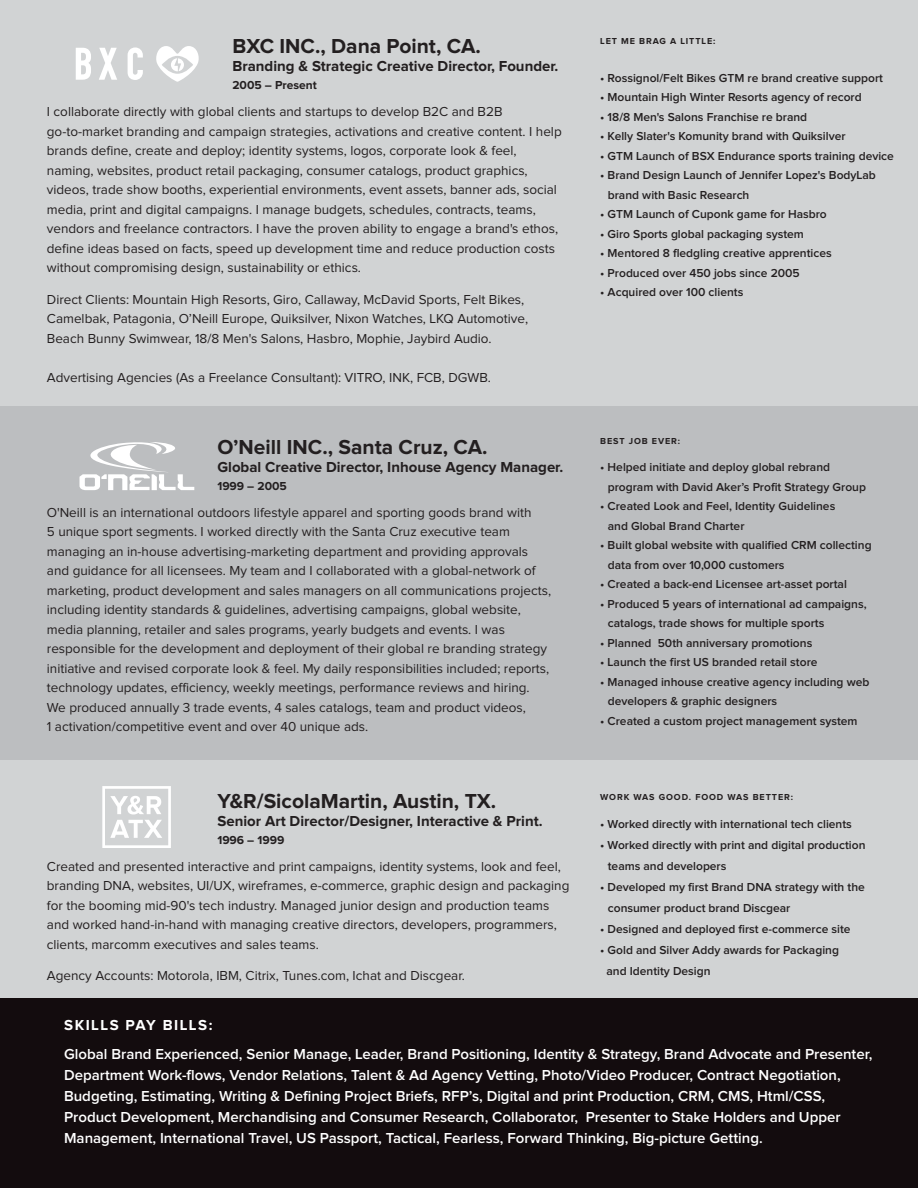
<style>
.page{position:relative;width:918px;height:1188px;background:#fff}
.page>*{position:absolute;margin:0;border:0;box-sizing:border-box;transform-origin:0 0}
.t1{font:700 21px "Proxima Nova";color:#231f20}
.t2{font:600 15px/21px "Proxima Nova";color:#fff}
.t3{font:700 15px "Proxima Nova";color:#231f20}
.t4{font:700 15px "Proxima Nova";letter-spacing:.1em;color:#fff}
.t5{font:13.5px/19.5px "Proxima Nova";color:#231f20}
.t6{font:600 12px/19.5px "Proxima Nova";color:#231f20}
.t7{font:700 12px "Proxima Nova";color:#231f20}
.t8{font:700 9px "Proxima Nova";letter-spacing:.1em;color:#231f20}
</style>
<div class="page">
<div style="left:0;top:0;width:918px;height:410px;background:#d1d3d4"></div>
<svg style="left:76px;top:48px;width:15px;height:32px"></svg>
<svg style="left:99px;top:48px;width:18px;height:32px"></svg>
<svg style="left:128px;top:47px;width:15px;height:33px"></svg>
<svg style="left:156px;top:46px;width:43px;height:36px"></svg>
<div style="left:0;top:406px;width:918px;height:358px;background:#bcbec0"></div>
<svg style="left:79px;top:442px;width:115px;height:48px"></svg>
<div style="left:0;top:761px;width:918px;height:254px;background:#d1d3d4"></div>
<svg style="left:102px;top:786px;width:69px;height:62px"></svg>
<div style="left:0;top:998px;width:918px;height:190px;background:#130c0e"></div>
<h1 class="t1" style="left:232px;top:34px;width:250px">BXC INC., Dana Point, CA.</h1>
<p class="t3" style="left:232px;top:58px;width:327px">Branding &amp; Strategic Creative Director, Founder.</p>
<p class="t7" style="left:232px;top:78px;width:86px">2005 – Present</p>
<p class="t5" style="left:47px;top:102px;width:516px">I collaborate directly with global clients and startups to develop B2C and B2B go-to-market branding and campaign strategies, activations and creative content. I help brands define, create and deploy; identity systems, logos, corporate look &amp; feel, naming, websites, product retail packaging, consumer catalogs, product graphics, videos, trade show booths, experiential environments, event assets, banner ads, social media, print and digital campaigns. I manage budgets, schedules, contracts, teams, vendors and freelance contractors. I have the proven ability to engage a brand's ethos, define ideas based on facts, speed up development time and reduce production costs without compromising design, sustainability or ethics.</p>
<p class="t5" style="left:47px;top:289px;width:483px">Direct Clients: Mountain High Resorts, Giro, Callaway, McDavid Sports, Felt Bikes,<br>Camelbak, Patagonia, O’Neill Europe, Quiksilver, Nixon Watches, LKQ Automotive,<br>Beach Bunny Swimwear, 18/8 Men's Salons, Hasbro, Mophie, Jaybird Audio.</p>
<p class="t5" style="left:47px;top:367px;width:446px">Advertising Agencies (As a Freelance Consultant): VITRO, INK, FCB, DGWB.</p>
<h1 class="t1" style="left:217px;top:435px;width:272px">O’Neill INC., Santa Cruz, CA.</h1>
<p class="t3" style="left:217px;top:458px;width:347px">Global Creative Director, Inhouse Agency Manager.</p>
<p class="t7" style="left:217px;top:479px;width:71px">1999 – 2005</p>
<p class="t5" style="left:47px;top:503px;width:506px">O'Neill is an international outdoors lifestyle apparel and sporting goods brand with<br>5 unique sport segments. I worked directly with the Santa Cruz executive team managing an in-house advertising-marketing department and providing approvals and guidance for all licensees. My team and I collaborated with a global-network of marketing, product development and sales managers on all communications projects, including identity standards &amp; guidelines, advertising campaigns, global website, media planning, retailer and sales programs, yearly budgets and events. I was responsible for the development and deployment of their global re branding strategy initiative and revised corporate look &amp; feel. My daily responsibilities included; reports, technology updates, efficiency, weekly meetings, performance reviews and hiring.<br>We produced annually 3 trade events, 4 sales catalogs, team and product videos,<br>1 activation/competitive event and over 40 unique ads.</p>
<h1 class="t1" style="left:217px;top:789px;width:280px">Y&amp;R/SicolaMartin, Austin, TX.</h1>
<p class="t3" style="left:217px;top:812px;width:327px">Senior Art Director/Designer, Interactive &amp; Print.</p>
<p class="t7" style="left:217px;top:833px;width:68px">1996 – 1999</p>
<p class="t5" style="left:47px;top:856px;width:524px">Created and presented interactive and print campaigns, identity systems, look and feel, branding DNA, websites, UI/UX, wireframes, e-commerce, graphic design and packaging for the booming mid-90's tech industry. Managed junior design and production teams and worked hand-in-hand with managing creative directors, developers, programmers, clients, marcomm executives and sales teams.</p>
<p class="t5" style="left:47px;top:966px;width:419px">Agency Accounts: Motorola, IBM, Citrix, Tunes.com, Ichat and Discgear.</p>
<p class="t8" style="left:600px;top:36px;width:117px">LET ME BRAG A LITTLE:</p>
<p class="t6" style="left:600px;top:68px;width:284px">• Rossignol/Felt Bikes GTM re brand creative support</p>
<p class="t6" style="left:600px;top:87px;width:263px">• Mountain High Winter Resorts agency of record</p>
<p class="t6" style="left:600px;top:107px;width:209px">• 18/8 Men's Salons Franchise re brand</p>
<p class="t6" style="left:600px;top:126px;width:247px">• Kelly Slater's Komunity brand with Quiksilver</p>
<p class="t6" style="left:600px;top:146px;width:295px">• GTM Launch of BSX Endurance sports training device</p>
<p class="t6" style="left:608px;top:165px;width:270px;text-indent:-8px">• Brand Design Launch of Jennifer Lopez's BodyLab brand with Basic Research</p>
<p class="t6" style="left:600px;top:204px;width:228px">• GTM Launch of Cuponk game for Hasbro</p>
<p class="t6" style="left:600px;top:224px;width:205px">• Giro Sports global packaging system</p>
<p class="t6" style="left:600px;top:243px;width:233px">• Mentored 8 fledgling creative apprentices</p>
<p class="t6" style="left:600px;top:263px;width:201px">• Produced over 450 jobs since 2005</p>
<p class="t6" style="left:600px;top:282px;width:145px">• Acquired over 100 clients</p>
<p class="t8" style="left:600px;top:436px;width:81px">BEST JOB EVER:</p>
<p class="t6" style="left:608px;top:457px;width:260px;text-indent:-8px">• Helped initiate and deploy global rebrand program with David Aker’s Profit Strategy Group</p>
<p class="t6" style="left:608px;top:496px;width:229px;text-indent:-8px">• Created Look and Feel, Identity Guidelines and Global Brand Charter</p>
<p class="t6" style="left:608px;top:535px;width:265px;text-indent:-8px">• Built global website with qualified CRM collecting data from over 10,000 customers</p>
<p class="t6" style="left:600px;top:574px;width:248px">• Created a back-end Licensee art-asset portal</p>
<p class="t6" style="left:608px;top:594px;width:260px;text-indent:-8px">• Produced 5 years of international ad campaigns, catalogs, trade shows for multiple sports</p>
<p class="t6" style="left:600px;top:633px;width:214px">• Planned 50th anniversary promotions</p>
<p class="t6" style="left:600px;top:652px;width:219px">• Launch the first US branded retail store</p>
<p class="t6" style="left:608px;top:672px;width:263px;text-indent:-8px">• Managed inhouse creative agency including web developers &amp; graphic designers</p>
<p class="t6" style="left:600px;top:711px;width:259px">• Created a custom project management system</p>
<p class="t8" style="left:600px;top:792px;width:194px">WORK WAS GOOD. FOOD WAS BETTER:</p>
<p class="t6" style="left:600px;top:814px;width:253px">• Worked directly with international tech clients</p>
<p class="t6" style="left:608px;top:835px;width:259px;line-height:21px;text-indent:-8px">• Worked directly with print and digital production teams and developers</p>
<p class="t6" style="left:608px;top:877px;width:259px;line-height:21px;text-indent:-8px">• Developed my first Brand DNA strategy with the consumer product brand Discgear</p>
<p class="t6" style="left:600px;top:919px;width:252px">• Designed and deployed first e-commerce site</p>
<p class="t6" style="left:606px;top:940px;width:234px;line-height:21px;text-indent:-6px">• Gold and Silver Addy awards for Packaging and Identity Design</p>
<p class="t4" style="left:64px;top:1016px;width:150px">SKILLS PAY BILLS:</p>
<p class="t2" style="left:64px;top:1043px;width:810px">Global Brand Experienced, Senior Manage, Leader, Brand Positioning, Identity &amp; Strategy, Brand Advocate and Presenter, Department Work-flows, Vendor Relations, Talent &amp; Ad Agency Vetting, Photo/Video Producer, Contract Negotiation, Budgeting, Estimating, Writing &amp; Defining Project Briefs, RFP’s, Digital and print Production, CRM, CMS, Html/CSS, Product Development, Merchandising and Consumer Research, Collaborator, Presenter to Stake Holders and Upper Management, International Travel, US Passport, Tactical, Fearless, Forward Thinking, Big-picture Getting.</p>
</div>
